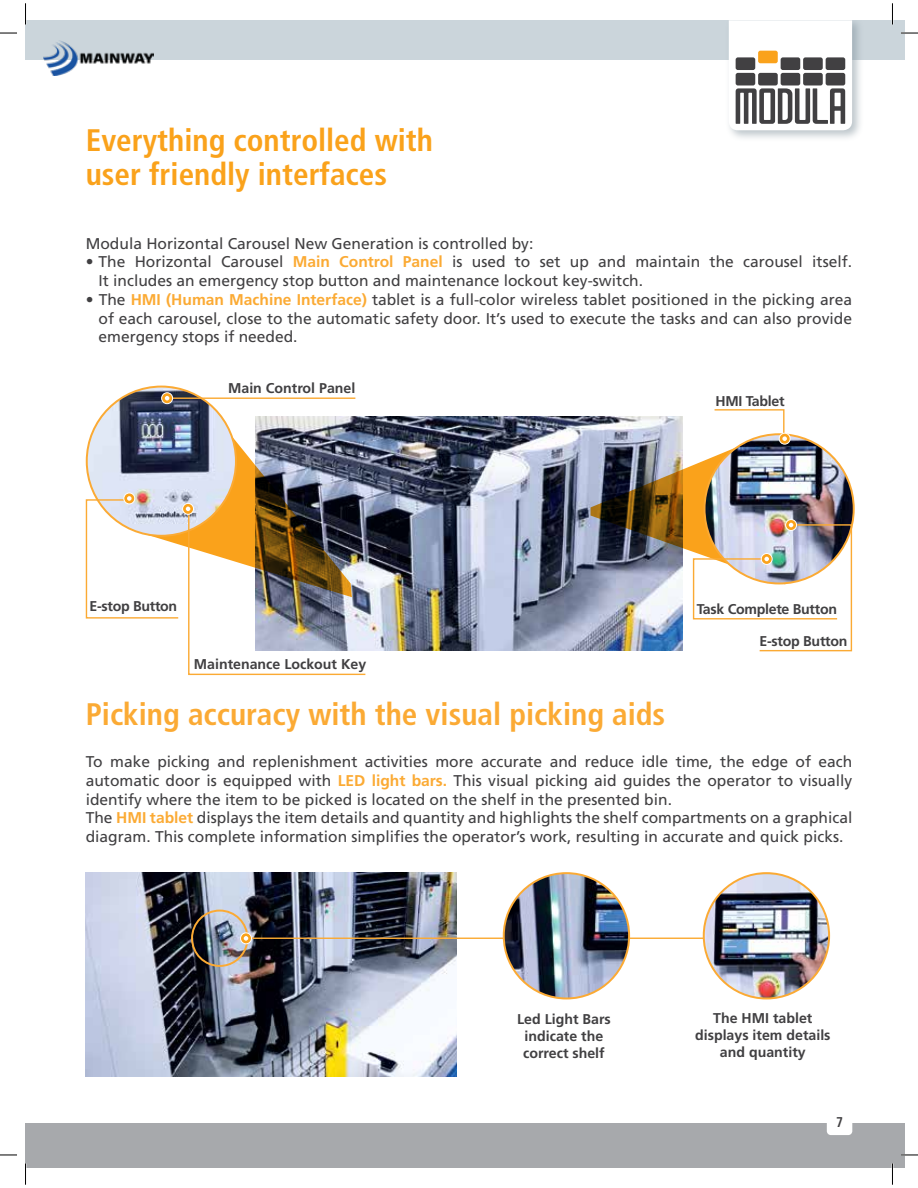
<style>
.page{position:relative;width:918px;height:1188px;background:#fff}
.page>*{position:absolute;margin:0;border:0;box-sizing:border-box;transform-origin:0 0}
.t1{font:700 condensed 31.2px/34px "Frutiger LT Std";color:#faa21b}
.t2{font:700 condensed 31.2px "Frutiger LT Std";color:#fbaa34}
.t3{font:15.6px/18.8px "Frutiger LT Std";color:#414042}
.t4{font:700 14.1px/17px "Frutiger LT Std";color:#414042;text-align:center}
.t5{font:700 14.1px "Frutiger LT Std";letter-spacing:-.02em;color:#414042}
.t6{font:700 condensed 14.1px "Frutiger LT Std";color:#414042;scale:.94 1}
.s1{font-weight:700;color:#fbaa34}
</style>
<div class="page">
<div style="left:26px;top:1123px;width:879px;height:45px;background:#a7a9ac"></div>
<div style="left:26px;top:20px;width:879px;height:40px;background:#cbd5db"></div>
<div style="left:725px;top:20px;width:139px;height:122px;background:#7b8d97;opacity:.5"></div>
<svg style="left:729px;top:20px;width:123px;height:110px"></svg>
<div style="left:827px;top:1116px;width:25px;height:19px;background:#fff;border-radius:4px"></div>
<img style="left:255px;top:417px;width:427px;height:234px">
<img style="left:87px;top:387px;width:149px;height:149px;border-radius:75px">
<img style="left:705px;top:434px;width:149px;height:149px;border-radius:75px">
<img style="left:85px;top:426px;width:282px;height:250px">
<div style="left:779px;top:433px;width:11px;height:11px;background:#faa21b;border-radius:50%"></div>
<div style="left:779px;top:433px;width:11px;height:11px;border:1px solid #fff;border-radius:50%"></div>
<svg style="left:714px;top:409px;width:73px;height:32px"></svg>
<img style="left:86px;top:872px;width:371px;height:204px">
<hr style="left:248px;top:938px;width:508px;height:1px;background:#fbaa34">
<img style="left:504px;top:873px;width:125px;height:125px;border-radius:63px">
<img style="left:704px;top:875px;width:125px;height:123px">
<div style="left:240px;top:933px;width:12px;height:11px;border:1px solid #fff;border-radius:50%"></div>
<img style="left:190px;top:909px;width:59px;height:59px">
<hr style="left:167px;top:398px;width:188px;height:1px;background:#fbaa34">
<svg style="left:162px;top:393px;width:11px;height:11px"></svg>
<div style="left:161px;top:392px;width:12px;height:12px;border:1px solid #fff;border-radius:50%"></div>
<svg style="left:165px;top:396px;width:4px;height:5px"></svg>
<img style="left:591px;top:448px;width:262px;height:204px">
<svg style="left:0;top:32px;width:17px;height:2px"></svg>
<svg style="left:901px;top:32px;width:17px;height:2px"></svg>
<svg style="left:0;top:1154px;width:17px;height:2px"></svg>
<svg style="left:901px;top:1154px;width:17px;height:2px"></svg>
<svg style="left:25px;top:3px;width:1px;height:22px"></svg>
<svg style="left:25px;top:1163px;width:1px;height:22px"></svg>
<svg style="left:892px;top:3px;width:1px;height:22px"></svg>
<svg style="left:892px;top:1163px;width:1px;height:22px"></svg>
<img style="left:43px;top:41px;width:111px;height:34px">
<h1 class="t1" style="left:86px;top:123px;width:349px">Everything controlled with user friendly interfaces</h1>
<p class="t3" style="left:86px;top:234px;width:449px">Modula Horizontal Carousel New Generation is controlled by:</p>
<p class="t3" style="left:99px;top:253px;width:755px;text-indent:-13px">• The Horizontal Carousel <span class="s1">Main Control Panel</span> is used to set up and maintain the carousel itself.<br>It includes an emergency stop button and maintenance lockout key-switch.</p>
<p class="t3" style="left:99px;top:290px;width:755px;text-align:justify;text-indent:-13px">• The <span class="s1">HMI (Human Machine Interface)</span> tablet is a full-color wireless tablet positioned in the picking area of each carousel, close to the automatic safety door. It’s used to execute the tasks and can also provide emergency stops if needed.</p>
<p class="t4" style="left:228px;top:380px;width:129px">Main Control Panel</p>
<p class="t5" style="left:716px;top:393px;width:71px">HMI Tablet</p>
<p class="t5" style="left:89px;top:598px;width:89px">E-stop Button</p>
<p class="t5" style="left:697px;top:601px;width:142px">Task Complete Button</p>
<p class="t5" style="left:760px;top:633px;width:89px">E-stop Button</p>
<p class="t4" style="left:194px;top:655px;width:174px">Maintenance Lockout Key</p>
<h1 class="t2" style="left:86px;top:696px;width:581px">Picking accuracy with the visual picking aids</h1>
<p class="t3" style="left:86px;top:752px;width:768px">To make picking and replenishment activities more accurate and reduce idle time, the edge of each automatic door is equipped with <span class="s1">LED light bars.</span> This visual picking aid guides the operator to visually identify where the item to be picked is located on the shelf in the presented bin.<br>The <span class="s1">HMI tablet</span> displays the item details and quantity and highlights the shelf compartments on a graphical diagram. This complete information simplifies the operator’s work, resulting in accurate and quick picks.</p>
<p class="t4" style="left:517px;top:1011px;width:95px">Led Light Bars indicate the correct shelf</p>
<p class="t4" style="left:695px;top:1010px;width:137px">The HMI tablet displays item details and quantity</p>
<p class="t6" style="left:836px;top:1114px;width:9px">7</p>
</div>
